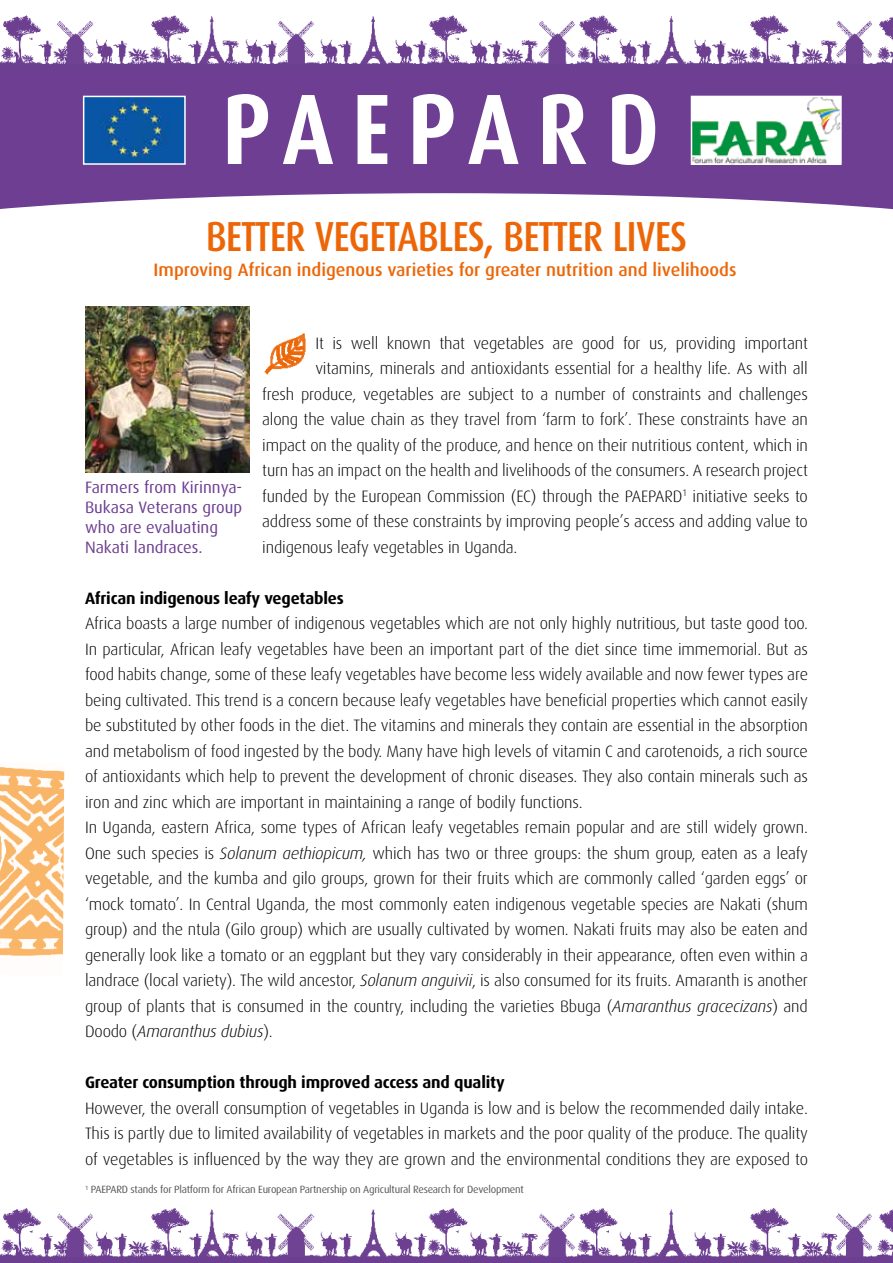
<style>
.page{position:relative;width:893px;height:1263px;background:#fff}
.page>*{position:absolute;margin:0;border:0;box-sizing:border-box;transform-origin:0 0}
.t1{font:700 100.35px "Dax Condensed";letter-spacing:.17em;color:#fff}
.t2{font:500 42px "Dax Condensed";letter-spacing:-.02em;color:#ec6608}
.t3{font:500 18px "Dax OT";color:#ec6608}
.t4{font:300 16.5px/25.5px "Dax OT";letter-spacing:-.01em;color:#000}
.t5{font:700 16.5px "Dax OT";letter-spacing:-.01em;color:#000}
.t6{font:16.5px/19.8px "Dax OT";color:#6d3e91}
.t7{font:10.5px "Dax OT";letter-spacing:-.02em;color:#575756}
.s1{font-style:italic}
</style>
<div class="page">
<img style="left:0;top:1208px;width:893px;height:55px">
<img style="left:0;top:15px;width:893px;height:57px">
<div style="left:0;top:72px;width:893px;height:142px;background:#6d3e91"></div>
<img style="left:86px;top:99px;width:97px;height:63px">
<div style="left:83px;top:96px;width:103px;height:69px;border:2px solid #fff"></div>
<img style="left:694px;top:99px;width:145px;height:63px">
<div style="left:691px;top:96px;width:151px;height:69px;border:2px solid #fff"></div>
<svg style="left:0;top:193px;width:893px;height:115px"></svg>
<img style="left:85px;top:306px;width:164px;height:166px">
<img style="left:264px;top:333px;width:42px;height:41px">
<img style="left:0;top:766px;width:64px;height:190px">
<h1 class="t1" style="left:222px;top:74px;width:439px">PAEPARD</h1>
<h2 class="t2" style="left:206px;top:213px;width:483px">BETTER VEGETABLES, BETTER LIVES</h2>
<p class="t3" style="left:154px;top:260px;width:584px">Improving African indigenous varieties for greater nutrition and livelihoods</p>
<p class="t4" style="left:315px;top:330px;width:494px">It is well known that vegetables are good for us, providing important</p>
<p class="t4" style="left:315px;top:356px;width:494px">vitamins, minerals and antioxidants essential for a healthy life. As with all</p>
<p class="t4" style="left:262px;top:381px;width:547px">fresh produce, vegetables are subject to a number of constraints and challenges</p>
<p class="t4" style="left:262px;top:407px;width:547px">along the value chain as they travel from ‘farm to fork’. These constraints have an</p>
<p class="t4" style="left:262px;top:432px;width:547px">impact on the quality of the produce, and hence on their nutritious content, which in</p>
<p class="t4" style="left:262px;top:458px;width:547px">turn has an impact on the health and livelihoods of the consumers. A research project</p>
<p class="t4" style="left:262px;top:483px;width:547px">funded by the European Commission (EC) through the PAEPARD<sup>1</sup> initiative seeks to</p>
<p class="t4" style="left:262px;top:509px;width:547px">address some of these constraints by improving people’s access and adding value to</p>
<p class="t4" style="left:262px;top:534px;width:257px">indigenous leafy vegetables in Uganda.</p>
<p class="t5" style="left:85px;top:589px;width:260px">African indigenous leafy vegetables</p>
<p class="t4" style="left:85px;top:611px;width:724px">Africa boasts a large number of indigenous vegetables which are not only highly nutritious, but taste good too.<br>In particular, African leafy vegetables have been an important part of the diet since time immemorial. But as food habits change, some of these leafy vegetables have become less widely available and now fewer types are being cultivated. This trend is a concern because leafy vegetables have beneficial properties which cannot easily be substituted by other foods in the diet. The vitamins and minerals they contain are essential in the absorption and metabolism of food ingested by the body. Many have high levels of vitamin C and carotenoids, a rich source of antioxidants which help to prevent the development of chronic diseases. They also contain minerals such as iron and zinc which are important in maintaining a range of bodily functions.<br>In Uganda, eastern Africa, some types of African leafy vegetables remain popular and are still widely grown.<br>One such species is <span class="s1">Solanum aethiopicum,</span> which has two or three groups: the shum group, eaten as a leafy vegetable, and the kumba and gilo groups, grown for their fruits which are commonly called ‘garden eggs’ or ‘mock tomato’. In Central Uganda, the most commonly eaten indigenous vegetable species are Nakati (shum group) and the ntula (Gilo group) which are usually cultivated by women. Nakati fruits may also be eaten and generally look like a tomato or an eggplant but they vary considerably in their appearance, often even within a landrace (local variety). The wild ancestor, <span class="s1">Solanum anguivii</span>, is also consumed for its fruits. Amaranth is another group of plants that is consumed in the country, including the varieties Bbuga (<span class="s1">Amaranthus gracecizans</span>) and Doodo (<span class="s1">Amaranthus dubius</span>).</p>
<p class="t5" style="left:85px;top:1073px;width:421px">Greater consumption through improved access and quality</p>
<p class="t4" style="left:85px;top:1095px;width:724px;text-align:justify">However, the overall consumption of vegetables in Uganda is low and is below the recommended daily intake.<br>This is partly due to limited availability of vegetables in markets and the poor quality of the produce. The quality of vegetables is influenced by the way they are grown and the environmental conditions they are exposed to</p>
<p class="t7" style="left:85px;top:1184px;width:440px"><sup>1</sup> PAEPARD stands for Platform for African European Partnership on Agricultural Research for Development</p>
<p class="t6" style="left:85px;top:478px;width:159px">Farmers from Kirinnya-<br>Bukasa Veterans group who are evaluating<br>Nakati landraces.</p>
</div>
